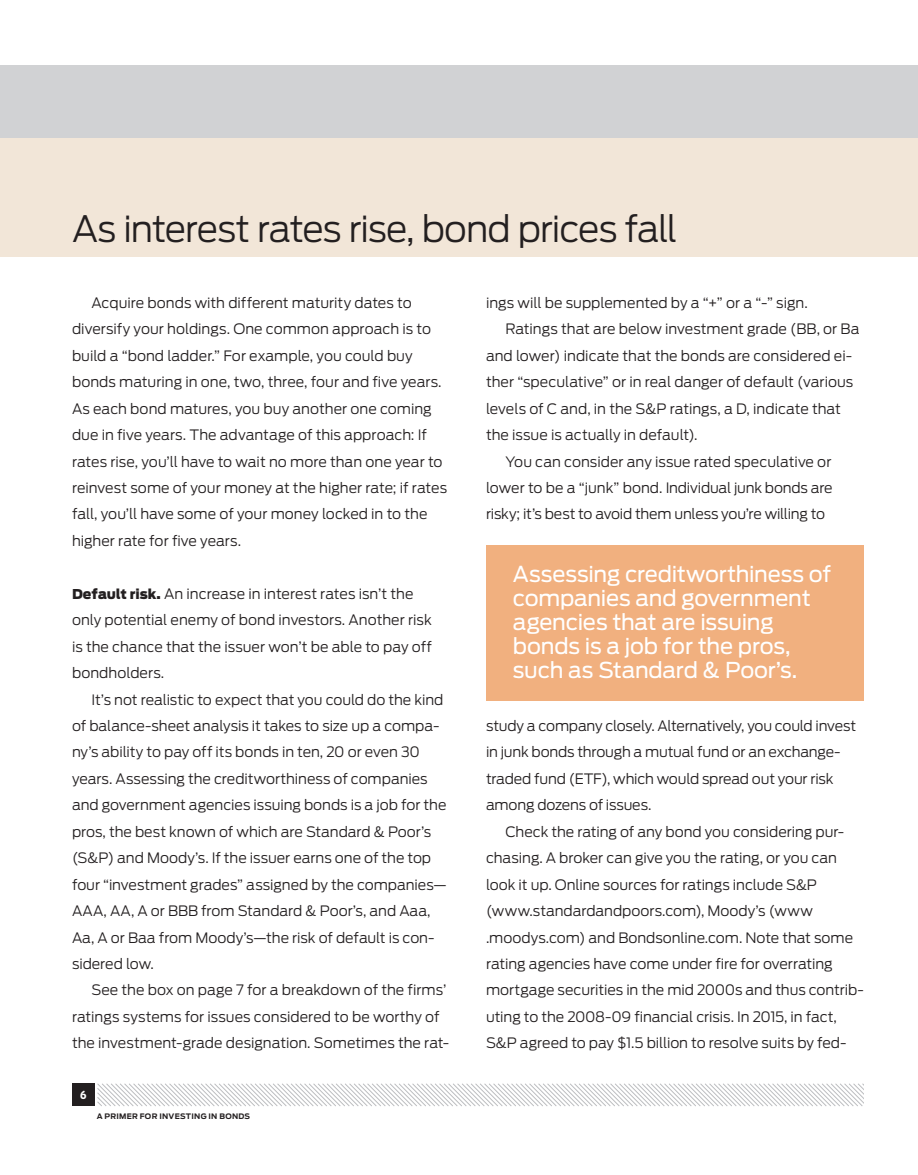
<style>
.page{position:relative;width:918px;height:1175px;background:#fff}
.page>*{position:absolute;margin:0;border:0;box-sizing:border-box;transform-origin:0 0}
.t1{font:300 36px "Antenna";letter-spacing:-.03em;color:#231f20}
.BODY_TEXT-No_indent{font:21.75px/24px "Antenna";letter-spacing:-.01em;color:#fff}
.BODY_TEXT-indent{font:300 14.25px/26.4px "Antenna";letter-spacing:-.005em;color:#231f20}
.BODY_TEXT-No_indent-2{font:300 14.25px/26.4px "Antenna";color:#231f20}
.t2{font:10.5px "Retina Micro D10";color:#fff}
.t3{font:700 7.5px "Antenna";letter-spacing:.035em;color:#231f20}
.s1{font-weight:900;font-size:13.5px}
</style>
<div class="page">
<div style="left:0;top:66px;width:918px;height:72px;background:#d1d2d4"></div>
<div style="left:0;top:138px;width:918px;height:118px;background:#f2e6d8"></div>
<div style="left:72px;top:1083px;width:23px;height:23px;background:#231f20"></div>
<svg style="left:97px;top:1083px;width:767px;height:24px"></svg>
<div style="left:486px;top:545px;width:378px;height:155px;background:#f1b07f"></div>
<p class="t1" style="left:72px;top:208px;width:607px">As interest rates rise, bond prices fall</p>
<p class="BODY_TEXT-indent" style="left:72px;top:289px;width:377px;text-indent:20px">Acquire bonds with different maturity dates to diversify your holdings. One common approach is to build a “bond ladder.” For example, you could buy bonds maturing in one, two, three, four and five years.<br>As each bond matures, you buy another one coming due in five years. The advantage of this approach: If rates rise, you’ll have to wait no more than one year to reinvest some of your money at the higher rate; if rates fall, you’ll have some of your money locked in to the higher rate for five years.</p>
<p class="BODY_TEXT-No_indent-2" style="left:72px;top:580px;width:361px"><span class="s1">Default risk.</span> An increase in interest rates isn’t the only potential enemy of bond investors. Another risk is the chance that the issuer won’t be able to pay off bondholders.</p>
<p class="BODY_TEXT-indent" style="left:72px;top:686px;width:376px;text-indent:20px">It’s not realistic to expect that you could do the kind of balance-sheet analysis it takes to size up a compa&shy;ny’s ability to pay off its bonds in ten, 20 or even 30 years. Assessing the creditworthiness of companies and government agencies issuing bonds is a job for the pros, the best known of which are Standard &amp; Poor’s (S&amp;P) and Moody’s. If the issuer earns one of the top four “investment grades” assigned by the companies— AAA, AA, A or BBB from Standard &amp; Poor’s, and Aaa, Aa, A or Baa from Moody’s—the risk of default is con&shy;sidered low.</p>
<p class="BODY_TEXT-indent" style="left:72px;top:977px;width:379px;text-indent:20px">See the box on page 7 for a breakdown of the firms’ ratings systems for issues considered to be worthy of the investment-grade designation. Sometimes the rat-</p>
<p class="t2" style="left:80px;top:1088px;width:8px">6</p>
<p class="t3" style="left:97px;top:1111px;width:155px">A PRIMER FOR INVESTING IN BONDS</p>
<p class="BODY_TEXT-indent" style="left:486px;top:289px;width:323px">ings will be supplemented by a “+” or a “-” sign.</p>
<p class="BODY_TEXT-indent" style="left:486px;top:316px;width:375px;text-indent:20px">Ratings that are below investment grade (BB, or Ba and lower) indicate that the bonds are considered ei&shy;ther “speculative” or in real danger of default (various levels of C and, in the S&amp;P ratings, a D, indicate that the issue is actually in default).</p>
<p class="BODY_TEXT-indent" style="left:486px;top:448px;width:348px;text-align:justify;text-indent:20px">You can consider any issue rated speculative or lower to be a “junk” bond. Individual junk bonds are risky; it’s best to avoid them unless you’re willing to</p>
<p class="BODY_TEXT-No_indent" style="left:513px;top:562px;width:320px">Assessing creditworthiness of companies and government agencies that are issuing bonds is a job for the pros, such as Standard &amp; Poor’s.</p>
<p class="BODY_TEXT-indent" style="left:486px;top:712px;width:372px">study a company closely. Alternatively, you could invest in junk bonds through a mutual fund or an exchange&shy;traded fund (ETF), which would spread out your risk among dozens of issues.</p>
<p class="BODY_TEXT-indent" style="left:486px;top:818px;width:380px;text-indent:20px">Check the rating of any bond you considering pur&shy;chasing. A broker can give you the rating, or you can look it up. Online sources for ratings include S&amp;P (www.standardandpoors.com), Moody’s (www .moodys.com) and Bondsonline.com. Note that some rating agencies have come under fire for overrating mortgage securities in the mid 2000s and thus contrib&shy;uting to the 2008-09 financial crisis. In 2015, in fact, S&amp;P agreed to pay $1.5 billion to resolve suits by fed-</p>
</div>
